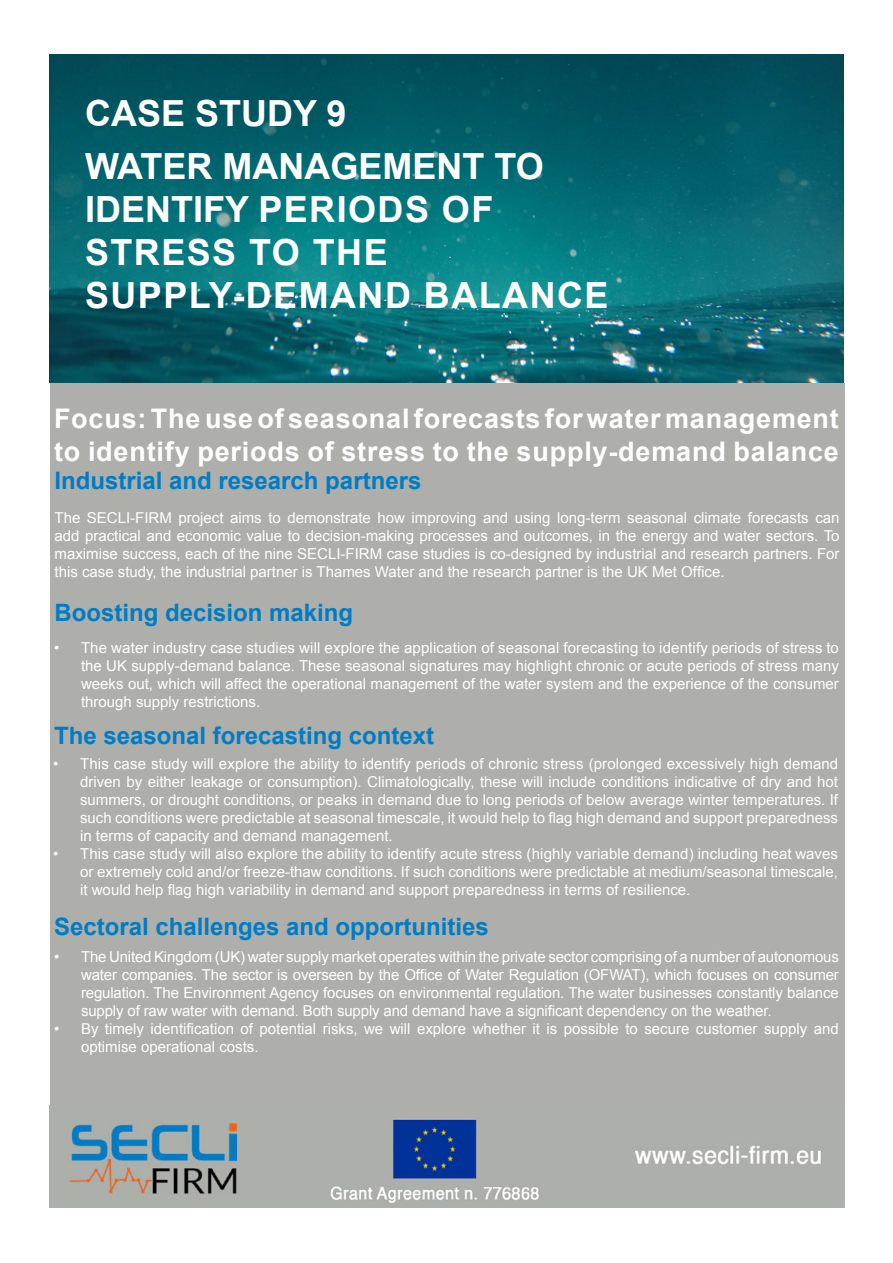
<style>
.page{position:relative;width:893px;height:1263px;background:#fff}
.page>*{position:absolute;margin:0;border:0;box-sizing:border-box;transform-origin:0 0}
.t1{font:700 36px/43.2px "Arial";letter-spacing:.04em;color:#fff}
.t2{font:700 36px/52.3px "Arial";color:#fff}
.t3{font:700 27px/32.4px "Arial";letter-spacing:.03em;color:#fff}
.t4{font:700 24px "Arial";color:#007cc5}
.t5{font:15px/18px "Arial";color:#fff;text-align:justify}
</style>
<div class="page">
<div style="left:50px;top:383px;width:794px;height:723px;background:#aeafaa"></div>
<img style="left:50px;top:1106px;width:794px;height:102px">
<img style="left:50px;top:54px;width:794px;height:329px">
<h1 class="t2" style="left:85px;top:89px;width:460px">CASE STUDY 9<br>WATER MANAGEMENT TO</h1>
<h1 class="t1" style="left:85px;top:189px;width:525px">IDENTIFY PERIODS OF<br>STRESS TO THE<br>SUPPLY-DEMAND BALANCE</h1>
<h2 class="t3" style="left:54px;top:404px;width:786px">Focus: The use of seasonal forecasts for water management to identify periods of stress to the supply-demand balance</h2>
<h3 class="t4" style="left:55px;top:464px;width:368px">Industrial and research partners</h3>
<p class="t5" style="left:55px;top:509px;width:786px">The SECLI-FIRM project aims to demonstrate how improving and using long-term seasonal climate forecasts can add practical and economic value to decision-making processes and outcomes, in the energy and water sectors. To maximise success, each of the nine SECLI-FIRM case studies is co-designed by industrial and research partners. For this case study, the industrial partner is Thames Water and the research partner is the UK Met Office.</p>
<h3 class="t4" style="left:55px;top:597px;width:300px">Boosting decision making</h3>
<p class="t5" style="left:81px;top:639px;width:759px;text-indent:-27px">• The water industry case studies will explore the application of seasonal forecasting to identify periods of stress to the UK supply-demand balance. These seasonal signatures may highlight chronic or acute periods of stress many weeks out, which will affect the operational management of the water system and the experience of the consumer through supply restrictions.</p>
<h3 class="t4" style="left:54px;top:719px;width:382px">The seasonal forecasting context</h3>
<p class="t5" style="left:80px;top:755px;width:759px;text-indent:-27px">• This case study will explore the ability to identify periods of chronic stress (prolonged excessively high demand driven by either leakage or consumption). Climatologically, these will include conditions indicative of dry and hot summers, or drought conditions, or peaks in demand due to long periods of below average winter temperatures. If such conditions were predictable at seasonal timescale, it would help to flag high demand and support preparedness in terms of capacity and demand management.</p>
<p class="t5" style="left:80px;top:845px;width:759px;text-indent:-27px">• This case study will also explore the ability to identify acute stress (highly variable demand) including heat waves or extremely cold and/or freeze-thaw conditions. If such conditions were predictable at medium/seasonal timescale, it would help flag high variability in demand and support preparedness in terms of resilience.</p>
<h3 class="t4" style="left:54px;top:911px;width:436px">Sectoral challenges and opportunities</h3>
<p class="t5" style="left:81px;top:948px;width:759px;text-indent:-27px">• The United Kingdom (UK) water supply market operates within the private sector comprising of a number of autonomous water companies. The sector is overseen by the Office of Water Regulation (OFWAT), which focuses on consumer regulation. The Environment Agency focuses on environmental regulation. The water businesses constantly balance supply of raw water with demand. Both supply and demand have a significant dependency on the weather.</p>
<p class="t5" style="left:81px;top:1020px;width:759px;text-indent:-27px">• By timely identification of potential risks, we will explore whether it is possible to secure customer supply and optimise operational costs.</p>
</div>
